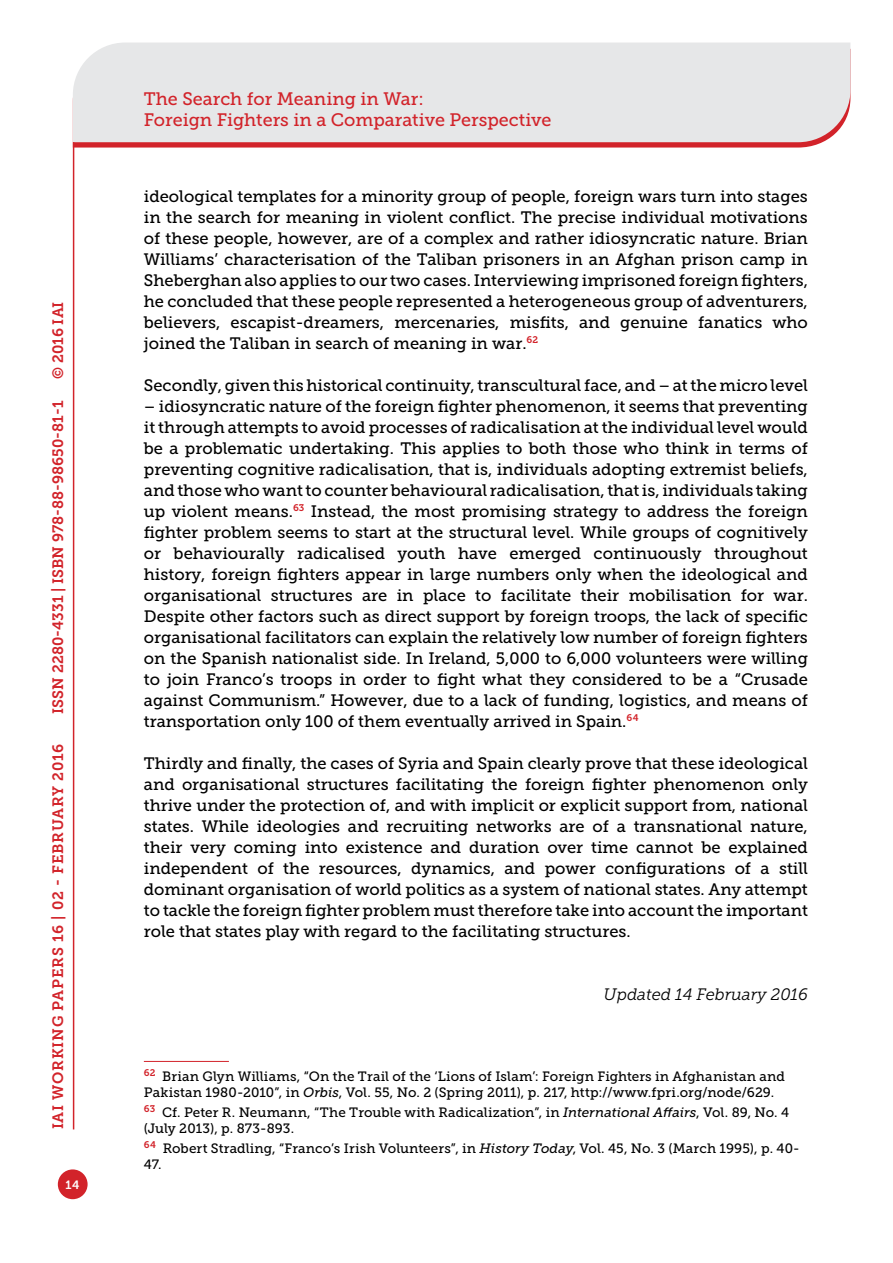
<style>
.page{position:relative;width:893px;height:1263px;background:#fff}
.page>*{position:absolute;margin:0;border:0;box-sizing:border-box;transform-origin:0 0}
.t1{font:18px/21.6px "Museo Slab 500";color:#d2232a}
.t2{font:16.5px/21px "Museo Slab 500";color:#000;text-align:justify}
.t3{font:italic 16.5px "Museo Slab 300";color:#000}
.t4{font:15px "Museo Slab 700";letter-spacing:.005em;color:#d2232a}
.t5{font:15px "Museo Slab 700";letter-spacing:.05em;color:#d2232a}
.t6{font:13.5px/16.2px "Museo Slab 500";letter-spacing:.01em;color:#000}
.t7{font:12px "Museo Slab 700";color:#fff}
.s1{font-style:italic}
</style>
<div class="page">
<svg style="left:74px;top:142px;width:749px;height:6px;background:#d63d43"></svg>
<div style="left:73px;top:43px;width:777px;height:99px;background:#e6e7e8"></div>
<div style="left:58px;top:1169px;width:30px;height:30px;background:#d2232a;border-radius:50%"></div>
<hr style="left:73px;top:142px;width:1px;height:987px;background:#d2232a">
<hr style="left:144px;top:1061px;width:85px;height:1px;background:#d2232a">
<p class="t4" style="left:50px;top:379px;width:79px;rotate:-90deg">© 2016 IAI</p>
<p class="t4" style="left:49px;top:713px;width:314px;rotate:-90deg">ISSN 2280-4331 | ISBN 978-88-98650-81-1</p>
<p class="t5" style="left:50px;top:1129px;width:387px;rotate:-90deg">IAI WORKING PAPERS 16 | 02 - FEBRUARY 2016</p>
<p class="t7" style="left:66px;top:1178px;width:16px">14</p>
<p class="t1" style="left:144px;top:88px;width:409px">The Search for Meaning in War:<br>Foreign Fighters in a Comparative Perspective</p>
<p class="t2" style="left:144px;top:186px;width:666px">ideological templates for a minority group of people, foreign wars turn into stages in the search for meaning in violent conflict. The precise individual motivations of these people, however, are of a complex and rather idiosyncratic nature. Brian Williams’ characterisation of the Taliban prisoners in an Afghan prison camp in Sheberghan also applies to our two cases. Interviewing imprisoned foreign fighters, he concluded that these people represented a heterogeneous group of adventurers, believers, escapist-dreamers, mercenaries, misfits, and genuine fanatics who joined the Taliban in search of meaning in war.<sup>62</sup></p>
<p class="t2" style="left:144px;top:375px;width:666px">Secondly, given this historical continuity, transcultural face, and – at the micro level</p>
<p class="t2" style="left:144px;top:396px;width:666px">– idiosyncratic nature of the foreign fighter phenomenon, it seems that preventing it through attempts to avoid processes of radicalisation at the individual level would be a problematic undertaking. This applies to both those who think in terms of preventing cognitive radicalisation, that is, individuals adopting extremist beliefs, and those who want to counter behavioural radicalisation, that is, individuals taking up violent means.<sup>63</sup> Instead, the most promising strategy to address the foreign fighter problem seems to start at the structural level. While groups of cognitively or behaviourally radicalised youth have emerged continuously throughout history, foreign fighters appear in large numbers only when the ideological and organisational structures are in place to facilitate their mobilisation for war.<br>Despite other factors such as direct support by foreign troops, the lack of specific organisational facilitators can explain the relatively low number of foreign fighters on the Spanish nationalist side. In Ireland, 5,000 to 6,000 volunteers were willing to join Franco’s troops in order to fight what they considered to be a “Crusade against Communism.” However, due to a lack of funding, logistics, and means of transportation only 100 of them eventually arrived in Spain.<sup>64</sup></p>
<p class="t2" style="left:144px;top:753px;width:666px">Thirdly and finally, the cases of Syria and Spain clearly prove that these ideological and organisational structures facilitating the foreign fighter phenomenon only thrive under the protection of, and with implicit or explicit support from, national states. While ideologies and recruiting networks are of a transnational nature, their very coming into existence and duration over time cannot be explained independent of the resources, dynamics, and power configurations of a still dominant organisation of world politics as a system of national states. Any attempt to tackle the foreign fighter problem must therefore take into account the important role that states play with regard to the facilitating structures.</p>
<p class="t3" style="left:604px;top:985px;width:206px">Updated 14 February 2016</p>
<p class="t6" style="left:144px;top:1068px;width:642px"><sup>62</sup> Brian Glyn Williams, “On the Trail of the ‘Lions of Islam’: Foreign Fighters in Afghanistan and<br>Pakistan 1980-2010”, in <span class="s1">Orbis</span>, Vol. 55, No. 2 (Spring 2011), p. 217, http://www.fpri.org/node/629.</p>
<p class="t6" style="left:144px;top:1104px;width:647px"><sup>63</sup> Cf. Peter R. Neumann, “The Trouble with Radicalization”, in <span class="s1">International Affairs</span>, Vol. 89, No. 4 (July 2013), p. 873-893.</p>
<p class="t6" style="left:144px;top:1140px;width:657px"><sup>64</sup> Robert Stradling, “Franco’s Irish Volunteers”, in <span class="s1">History Today</span>, Vol. 45, No. 3 (March 1995), p. 40-<br>47.</p>
</div>
